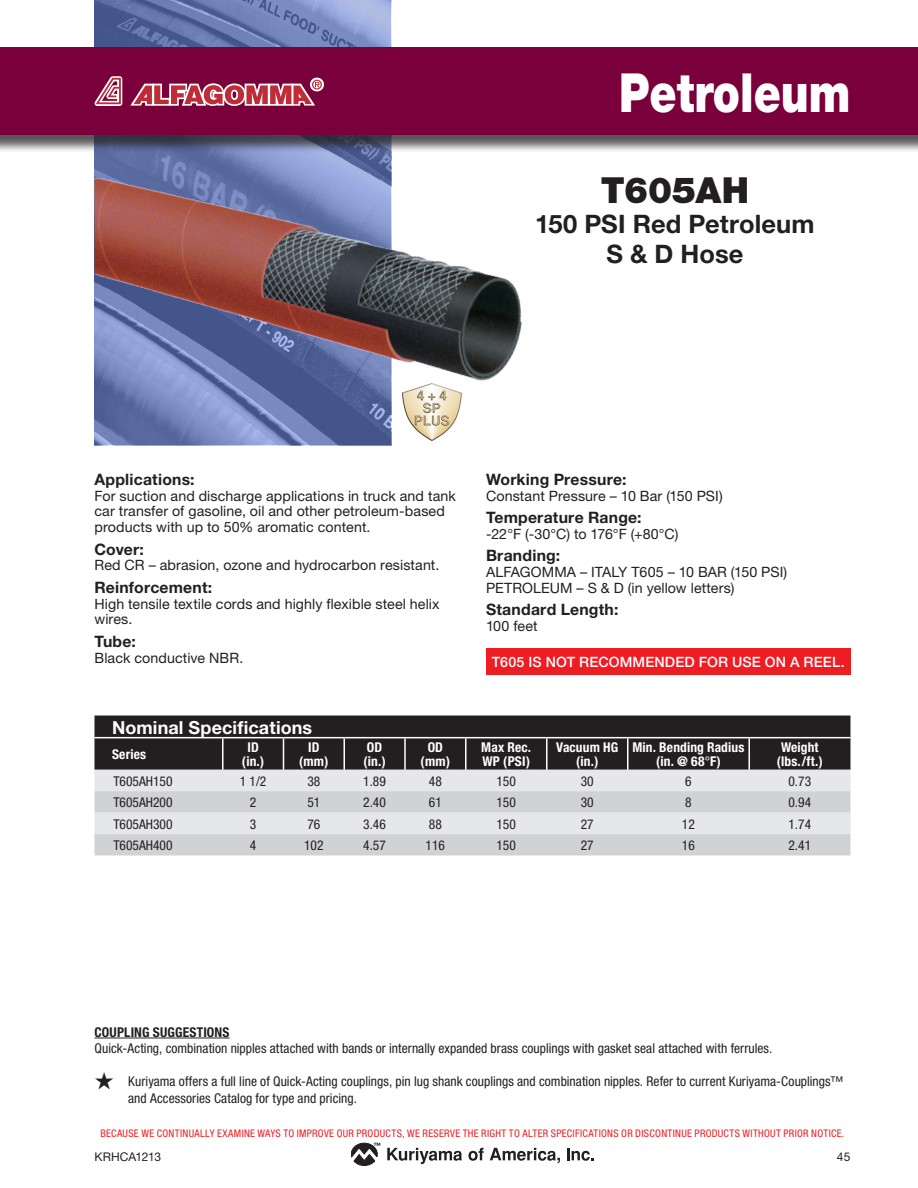
<style>
.page{position:relative;width:918px;height:1188px;background:#fff}
.page>*{position:absolute;margin:0;border:0;box-sizing:border-box;transform-origin:0 0}
.t1{font:900 54px "Helvetica Neue";color:#fff;scale:.8 1}
.t2{font:900 36px "Helvetica Neue";letter-spacing:-.005em;color:#231f20}
.t3{font:700 25.5px/30px "Helvetica Neue";letter-spacing:.005em;color:#231f20;text-align:center}
.t4{font:700 18px "Helvetica Neue";letter-spacing:.005em;color:#fff}
.t5{font:700 15.75px "Helvetica Neue";letter-spacing:.015em;color:#231f20}
.t6{font:14.25px/15.8px "Helvetica Neue";letter-spacing:.005em;color:#231f20}
.t7{font:500 14.25px "Helvetica Neue";letter-spacing:.02em;color:#fff}
.t8{font:condensed 13.5px/16.5px "Helvetica Neue";color:#231f20}
.t9{font:700 condensed 13.5px/13.5px "Helvetica Neue";letter-spacing:.01em;color:#fff;text-align:center}
.t10{font:700 condensed 13.5px "Helvetica Neue";letter-spacing:.015em;color:#231f20}
.t11{font:12px "Helvetica Neue";color:#231f20}
.t12{font:condensed 10.5px "Helvetica Neue";letter-spacing:.03em;color:#ee1d23}
.t13{font:700 7.35px "Helvetica Neue";color:#231f20}
.s1{font-weight:400}
</style>
<div class="page">
<img style="left:94px;top:0;width:298px;height:446px">
<svg style="left:351px;top:1143px;width:27px;height:23px"></svg>
<svg style="left:387px;top:1148px;width:75px;height:16px"></svg>
<svg style="left:468px;top:1148px;width:16px;height:13px"></svg>
<svg style="left:490px;top:1148px;width:70px;height:15px"></svg>
<svg style="left:567px;top:1148px;width:27px;height:13px"></svg>
<hr style="left:94px;top:1038px;width:136px;height:1px;background:#231f20">
<div style="left:94px;top:716px;width:756px;height:54px;background:#231f20"></div>
<div style="left:94px;top:770px;width:756px;height:21px;background:#e6e7e9"></div>
<svg style="left:94px;top:791px;width:756px;height:65px;background:#d8d9db"></svg>
<hr style="left:748px;top:738px;width:2px;height:32px;background:#fff">
<hr style="left:465px;top:738px;width:1px;height:32px;background:#fff">
<hr style="left:546px;top:738px;width:2px;height:32px;background:#fff">
<hr style="left:627px;top:738px;width:1px;height:32px;background:#fff">
<hr style="left:222px;top:738px;width:2px;height:32px;background:#fff">
<hr style="left:283px;top:738px;width:1px;height:32px;background:#fff">
<hr style="left:344px;top:738px;width:1px;height:32px;background:#fff">
<hr style="left:404px;top:738px;width:2px;height:32px;background:#fff">
<hr style="left:94px;top:737px;width:129px;height:1px;background:#fff">
<hr style="left:223px;top:737px;width:61px;height:1px;background:#fff">
<hr style="left:284px;top:737px;width:60px;height:1px;background:#fff">
<hr style="left:344px;top:737px;width:61px;height:1px;background:#fff">
<hr style="left:405px;top:737px;width:61px;height:1px;background:#fff">
<hr style="left:466px;top:737px;width:81px;height:1px;background:#fff">
<hr style="left:547px;top:737px;width:81px;height:1px;background:#fff">
<hr style="left:628px;top:737px;width:121px;height:1px;background:#fff">
<hr style="left:749px;top:737px;width:101px;height:1px;background:#fff">
<img style="left:94px;top:154px;width:428px;height:253px">
<img style="left:398px;top:378px;width:68px;height:63px">
<div style="left:486px;top:648px;width:364px;height:27px;background:#ee1d23"></div>
<div style="left:0;top:50px;width:918px;height:104px;background:#231f20;opacity:.75"></div>
<div style="left:0;top:47px;width:918px;height:88px;background:#7a003c"></div>
<div style="left:310px;top:78px;width:14px;height:13px;border:8px solid #fff;border-radius:50%"></div>
<svg style="left:94px;top:76px;width:228px;height:30px"></svg>
<h1 class="t1" style="left:619px;top:60px;width:291px">Petroleum</h1>
<h2 class="t2" style="left:601px;top:169px;width:150px">T605AH</h2>
<h3 class="t3" style="left:535px;top:208px;width:281px">150 PSI Red Petroleum<br>S &amp; D Hose</h3>
<p class="t5" style="left:94px;top:469px;width:102px">Applications:</p>
<p class="t6" style="left:94px;top:487px;width:363px">For suction and discharge applications in truck and tank car transfer of gasoline, oil and other petroleum-based products with up to 50% aromatic content.</p>
<p class="t5" style="left:94px;top:539px;width:51px">Cover:</p>
<p class="t6" style="left:94px;top:557px;width:347px">Red CR – abrasion, ozone and hydrocarbon resistant.</p>
<p class="t5" style="left:94px;top:577px;width:119px">Reinforcement:</p>
<p class="t6" style="left:94px;top:595px;width:347px">High tensile textile cords and highly flexible steel helix wires.</p>
<p class="t5" style="left:94px;top:631px;width:43px">Tube:</p>
<p class="t6" style="left:94px;top:649px;width:150px">Black conductive NBR.</p>
<p class="t5" style="left:486px;top:469px;width:142px">Working Pressure:</p>
<p class="t6" style="left:486px;top:487px;width:238px">Constant Pressure – 10 Bar (150 PSI)</p>
<p class="t5" style="left:486px;top:508px;width:157px">Temperature Range:</p>
<p class="t6" style="left:486px;top:526px;width:194px">-22°F (-30°C) to 176°F (+80°C)</p>
<p class="t5" style="left:486px;top:546px;width:76px">Branding:</p>
<p class="t6" style="left:486px;top:564px;width:303px">ALFAGOMMA – ITALY T605 – 10 BAR (150 PSI)<br>PETROLEUM – S &amp; D (in yellow letters)</p>
<p class="t5" style="left:486px;top:600px;width:134px">Standard Length:</p>
<p class="t6" style="left:486px;top:618px;width:53px">100 feet</p>
<p class="t7" style="left:492px;top:653px;width:65px">T605 IS NOT</p>
<p class="t7" style="left:579px;top:653px;width:12px">RECOMMENDED</p>
<p class="t7" style="left:699px;top:653px;width:11px">FOR</p>
<p class="t7" style="left:732px;top:653px;width:11px">USE</p>
<p class="t7" style="left:765px;top:653px;width:49px">ON AREEL</p>
<p class="t7" style="left:841px;top:653px;width:5px">.</p>
<h3 class="t4" style="left:112px;top:716px;width:202px">Nominal Specifications</h3>
<p class="t9" style="left:112px;top:747px;width:36px">Series</p>
<p class="t9" style="left:242px;top:740px;width:24px">ID (in.)</p>
<p class="t9" style="left:299px;top:740px;width:31px">ID (mm)</p>
<p class="t9" style="left:363px;top:740px;width:24px;text-align:left">OD (in.)</p>
<p class="t9" style="left:421px;top:740px;width:31px">OD (mm)</p>
<p class="t9" style="left:481px;top:740px;width:51px;text-align:left">Max Rec.<br>WP (PSI)</p>
<p class="t9" style="left:556px;top:740px;width:64px">Vacuum HG (in.)</p>
<p class="t9" style="left:633px;top:740px;width:113px">Min. Bending Radius (in. @ 68<span class="s1">°</span>F)</p>
<p class="t9" style="left:777px;top:740px;width:48px">Weight (lbs./ft.)</p>
<p class="t8" style="left:113px;top:773px;width:61px">T605AH150</p>
<p class="t8" style="left:240px;top:773px;width:28px">1 1/2</p>
<p class="t8" style="left:307px;top:773px;width:14px">38</p>
<p class="t8" style="left:363px;top:773px;width:24px">1.89</p>
<p class="t8" style="left:429px;top:773px;width:14px">48</p>
<p class="t8" style="left:497px;top:773px;width:21px">150</p>
<p class="t8" style="left:581px;top:773px;width:14px">30</p>
<p class="t8" style="left:685px;top:773px;width:8px">6</p>
<p class="t8" style="left:789px;top:773px;width:24px">0.73</p>
<p class="t8" style="left:113px;top:794px;width:61px">T605AH200</p>
<p class="t8" style="left:250px;top:794px;width:8px">2</p>
<p class="t8" style="left:307px;top:794px;width:14px">51</p>
<p class="t8" style="left:363px;top:794px;width:24px">2.40</p>
<p class="t8" style="left:429px;top:794px;width:14px">61</p>
<p class="t8" style="left:497px;top:794px;width:21px">150</p>
<p class="t8" style="left:581px;top:794px;width:14px">30</p>
<p class="t8" style="left:685px;top:794px;width:8px">8</p>
<p class="t8" style="left:789px;top:794px;width:24px">0.94</p>
<p class="t8" style="left:113px;top:816px;width:61px">T605AH300</p>
<p class="t8" style="left:250px;top:816px;width:8px">3</p>
<p class="t8" style="left:307px;top:816px;width:14px">76</p>
<p class="t8" style="left:363px;top:816px;width:24px">3.46</p>
<p class="t8" style="left:429px;top:816px;width:14px">88</p>
<p class="t8" style="left:497px;top:816px;width:21px">150</p>
<p class="t8" style="left:581px;top:816px;width:14px">27</p>
<p class="t8" style="left:682px;top:816px;width:14px">12</p>
<p class="t8" style="left:789px;top:816px;width:24px">1.74</p>
<p class="t8" style="left:113px;top:837px;width:61px">T605AH400</p>
<p class="t8" style="left:250px;top:837px;width:8px">4</p>
<p class="t8" style="left:304px;top:837px;width:21px">102</p>
<p class="t8" style="left:363px;top:837px;width:24px">4.57</p>
<p class="t8" style="left:426px;top:837px;width:21px">116</p>
<p class="t8" style="left:497px;top:837px;width:21px">150</p>
<p class="t8" style="left:581px;top:837px;width:14px">27</p>
<p class="t8" style="left:682px;top:837px;width:14px">16</p>
<p class="t8" style="left:789px;top:837px;width:24px">2.41</p>
<p class="t10" style="left:94px;top:1024px;width:137px">COUPLING SUGGESTIONS</p>
<p class="t8" style="left:94px;top:1040px;width:679px">Quick-Acting, combination nipples attached with bands or internally expanded brass couplings with gasket seal attached with ferrules.</p>
<p class="t8" style="left:128px;top:1073px;width:717px;text-indent:-34px">★ Kuriyama offers a full line of Quick-Acting couplings, pin lug shank couplings and combination nipples. Refer to current Kuriyama-Couplings™ and Accessories Catalog for type and pricing.</p>
<p class="t12" style="left:100px;top:1127px;width:13px">Because</p>
<p class="t12" style="left:141px;top:1127px;width:22px">we continuall</p>
<p class="t12" style="left:210px;top:1127px;width:14px">y examine</p>
<p class="t12" style="left:258px;top:1127px;width:117px">waysto improveou r products</p>
<p class="t12" style="left:402px;top:1127px;width:67px">, we reserve the</p>
<p class="t12" style="left:481px;top:1127px;width:12px">right</p>
<p class="t12" style="left:509px;top:1127px;width:20px">to alte</p>
<p class="t12" style="left:543px;top:1127px;width:14px">r specifications</p>
<p class="t12" style="left:621px;top:1127px;width:128px">OR DISCONTINUE PRODUCTS without</p>
<p class="t12" style="left:784px;top:1127px;width:34px">prior notice</p>
<p class="t12" style="left:842px;top:1127px;width:4px">.</p>
<p class="t11" style="left:94px;top:1150px;width:68px">KRHCA1213</p>
<p class="t11" style="left:837px;top:1150px;width:15px">45</p>
<p class="t13" style="left:373px;top:1141px;width:9px">™</p>
</div>
